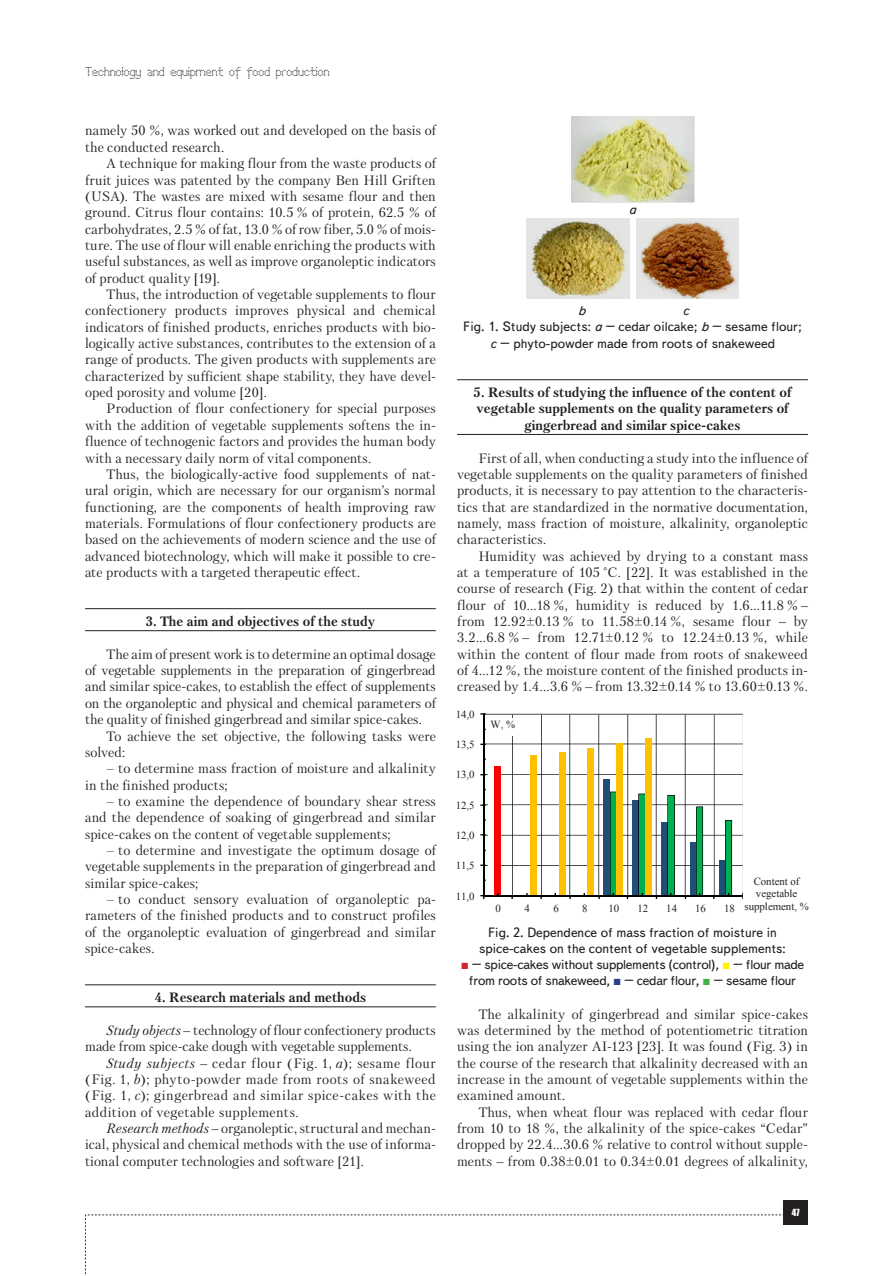
<style>
.page{position:relative;width:893px;height:1276px;background:#fff}
.page>*{position:absolute;margin:0;border:0;box-sizing:border-box;transform-origin:0 0}
.Text__англ{font:13.5px/16.4px "Petersburg C";letter-spacing:.005em;color:#231f20;text-align:justify}
.Punkt{font:700 13.5px/16.4px "Petersburg C";color:#231f20;text-align:center}
.Подпись_рисунка{font:13.5px/16.2px "Text Book C";color:#231f20;text-align:center}
.Подпись_рисунка-2{font:13.5px/16.2px "Text Book C";letter-spacing:-.02em;color:#231f20;text-align:center}
.Подпись_рисунка-3{font:italic 13.5px "Text Book C";color:#231f20}
.t1{font:12px "Perfo";letter-spacing:.015em;color:#231f20}
.t2{font:10.8px/12.6px "Times New Roman";color:#231f20;text-align:center}
.t3{font:9px "Impact";color:#fff}
.s1{font-style:italic}
.s2{font-family:"Times New Roman"}
.s3{font-family:"Times New Roman";color:#d1232a}
.s4{font-family:"Times New Roman";color:#fff101}
.s5{font-family:"Times New Roman";color:#253f8e}
.s6{font-family:"Times New Roman";color:#40ae49}
</style>
<div class="page">
<svg style="left:85px;top:1214px;width:699px;height:62px"></svg>
<div style="left:784px;top:1200px;width:24px;height:24px;background:#231f20"></div>
<hr style="left:85px;top:608px;width:351px;height:1px;background:#231f20">
<hr style="left:85px;top:630px;width:351px;height:1px;background:#231f20">
<hr style="left:85px;top:984px;width:351px;height:1px;background:#231f20">
<hr style="left:85px;top:1006px;width:351px;height:1px;background:#231f20">
<hr style="left:457px;top:379px;width:351px;height:1px;background:#231f20">
<hr style="left:457px;top:434px;width:351px;height:1px;background:#231f20">
<img style="left:572px;top:116px;width:123px;height:86px">
<img style="left:526px;top:218px;width:103px;height:81px">
<img style="left:637px;top:218px;width:102px;height:81px">
<svg style="left:484px;top:714px;width:259px;height:75px"></svg>
<div style="left:488px;top:766px;width:7px;height:129px;background:#fff"></div>
<div style="left:604px;top:779px;width:6px;height:116px;background:#1f4e79"></div>
<div style="left:495px;top:766px;width:6px;height:129px;background:#f00"></div>
<div style="left:530px;top:755px;width:6px;height:140px;background:#ffc000"></div>
<div style="left:559px;top:752px;width:6px;height:143px;background:#ffc000"></div>
<div style="left:588px;top:748px;width:6px;height:147px;background:#ffc000"></div>
<div style="left:617px;top:743px;width:6px;height:152px;background:#ffc000"></div>
<div style="left:645px;top:738px;width:7px;height:157px;background:#ffc000"></div>
<hr style="left:483px;top:714px;width:1px;height:181px;background:#000">
<svg style="left:480px;top:789px;width:263px;height:110px"></svg>
<div style="left:491px;top:718px;width:38px;height:17px;background:#fff"></div>
<p class="t1" style="left:85px;top:65px;width:246px">Technology and equipment of food production</p>
<p class="Text__англ" style="left:85px;top:122px;width:352px">namely 50 %, was worked out and developed on the basis of the conducted research.</p>
<p class="Text__англ" style="left:85px;top:155px;width:352px;text-indent:21px">A technique for making flour from the waste products of fruit juices was patented by the company Ben Hill Griften (USA). The wastes are mixed with sesame flour and then ground. Citrus flour contains: 10.5 % of protein, 62.5 % of carbohydrates, 2.5 % of fat, 13.0 % of row fiber, 5.0 % of mois&shy;ture. The use of flour will enable enriching the products with useful substances, as well as improve organoleptic indicators of product quality [19].</p>
<p class="Text__англ" style="left:85px;top:286px;width:352px;text-indent:21px">Thus, the introduction of vegetable supplements to flour confectionery products improves physical and chemical indicators of finished products, enriches products with bio&shy;logically active substances, contributes to the extension of a range of products. The given products with supplements are characterized by sufficient shape stability, they have devel&shy;oped porosity and volume [20].</p>
<p class="Text__англ" style="left:85px;top:400px;width:352px;text-indent:21px">Production of flour confectionery for special purposes with the addition of vegetable supplements softens the in&shy;fluence of technogenic factors and provides the human body with a necessary daily norm of vital components.</p>
<p class="Text__англ" style="left:85px;top:466px;width:352px;text-indent:21px">Thus, the biologically-active food supplements of nat&shy;ural origin, which are necessary for our organism’s normal functioning, are the components of health improving raw materials. Formulations of flour confectionery products are based on the achievements of modern science and the use of advanced biotechnology, which will make it possible to cre&shy;ate products with a targeted therapeutic effect.</p>
<p class="Punkt" style="left:146px;top:613px;width:231px">3. The aim and objectives of the study</p>
<p class="Text__англ" style="left:85px;top:646px;width:352px;text-indent:21px">The aim of present work is to determine an optimal dosage of vegetable supplements in the preparation of gingerbread and similar spice-cakes, to establish the effect of supplements on the organoleptic and physical and chemical parameters of the quality of finished gingerbread and similar spice-cakes.</p>
<p class="Text__англ" style="left:85px;top:727px;width:352px;text-indent:21px">To achieve the set objective, the following tasks were solved:</p>
<p class="Text__англ" style="left:85px;top:760px;width:352px;text-indent:21px">– to determine mass fraction of moisture and alkalinity in the finished products;</p>
<p class="Text__англ" style="left:85px;top:793px;width:352px;text-indent:21px">– to examine the dependence of boundary shear stress and the dependence of soaking of gingerbread and similar spice-cakes on the content of vegetable supplements;</p>
<p class="Text__англ" style="left:85px;top:842px;width:352px;text-indent:21px">– to determine and investigate the optimum dosage of vegetable supplements in the preparation of gingerbread and similar spice-cakes;</p>
<p class="Text__англ" style="left:85px;top:891px;width:352px;text-indent:21px">– to conduct sensory evaluation of organoleptic pa&shy;rameters of the finished products and to construct profiles of the organoleptic evaluation of gingerbread and similar spice-cakes.</p>
<p class="Punkt" style="left:155px;top:989px;width:213px">4. Research materials and methods</p>
<p class="Text__англ" style="left:85px;top:1022px;width:352px;text-indent:21px"><span class="s1">Study objects</span> <span class="s2">‒</span> technology of flour confectionery products made from spice-cake dough with vegetable supplements.</p>
<p class="Text__англ" style="left:85px;top:1054px;width:352px;text-indent:21px"><span class="s1">Study subjects</span> <span class="s2">‒</span> cedar flour (Fig. 1, <span class="s1">a</span>); sesame flour (Fig. 1, <span class="s1">b</span>); phyto-powder made from roots of snakeweed (Fig. 1, <span class="s1">c</span>); gingerbread and similar spice-cakes with the addition of vegetable supplements.</p>
<p class="Text__англ" style="left:85px;top:1120px;width:352px;text-indent:21px"><span class="s1">Research methods</span> <span class="s2">‒</span> organoleptic, structural and mechan&shy;ical, physical and chemical methods with the use of informa&shy;tional computer technologies and software [21].</p>
<p class="Подпись_рисунка-3" style="left:629px;top:202px;width:9px">а</p>
<p class="Подпись_рисунка-3" style="left:578px;top:303px;width:9px">b</p>
<p class="Подпись_рисунка-3" style="left:682px;top:303px;width:8px">c</p>
<p class="Подпись_рисунка" style="left:463px;top:319px;width:340px">Fig. 1. Study subjects: <span class="s1">а</span> – cedar oilcake; <span class="s1">b</span> – sesame flour; <span class="s1">c</span> – phyto-powder made from roots of snakeweed</p>
<p class="Punkt" style="left:474px;top:384px;width:319px">5. Results of studying the influence of the content of vegetable supplements on the quality parameters of gingerbread and similar spice-cakes</p>
<p class="Text__англ" style="left:457px;top:449px;width:352px;text-indent:21px">First of all, when conducting a study into the influence of vegetable supplements on the quality parameters of finished products, it is necessary to pay attention to the characteris&shy;tics that are standardized in the normative documentation, namely, mass fraction of moisture, alkalinity, organoleptic characteristics.</p>
<p class="Text__англ" style="left:457px;top:547px;width:352px;text-indent:21px">Humidity was achieved by drying to a constant mass at a temperature of 105 °C. [22]. It was established in the course of research (Fig. 2) that within the content of cedar flour of 10...18 %, humidity is reduced by 1.6...11.8 % <span class="s2">‒ </span>from 12.92±0.13 % to 11.58±0.14 %, sesame flour <span class="s2">‒</span> by 3.2...6.8 % <span class="s2">‒</span> from 12.71±0.12 % to 12.24±0.13 %, while within the content of flour made from roots of snakeweed of 4...12 %, the moisture content of the finished products in&shy;creased by 1.4...3.6 % <span class="s2">‒</span> from 13.32±0.14 % to 13.60±0.13 %.</p>
<p class="t2" style="left:456px;top:707px;width:20px">14,0</p>
<p class="t2" style="left:456px;top:738px;width:20px">13,5</p>
<p class="t2" style="left:456px;top:768px;width:20px">13,0</p>
<p class="t2" style="left:456px;top:798px;width:20px">12,5</p>
<p class="t2" style="left:456px;top:829px;width:20px">12,0</p>
<p class="t2" style="left:456px;top:859px;width:20px">11,5</p>
<p class="t2" style="left:456px;top:889px;width:20px">11,0</p>
<p class="t2" style="left:491px;top:718px;width:26px">W, %</p>
<p class="t2" style="left:496px;top:902px;width:7px">0</p>
<p class="t2" style="left:524px;top:902px;width:7px">4</p>
<p class="t2" style="left:553px;top:902px;width:7px">6</p>
<p class="t2" style="left:582px;top:902px;width:7px">8</p>
<p class="t2" style="left:608px;top:902px;width:12px">10</p>
<p class="t2" style="left:637px;top:902px;width:12px">12</p>
<p class="t2" style="left:666px;top:902px;width:12px">14</p>
<p class="t2" style="left:695px;top:902px;width:12px">16</p>
<p class="t2" style="left:724px;top:902px;width:12px">18</p>
<p class="t2" style="left:744px;top:874px;width:66px">Content of vegetable supplement, %</p>
<p class="Подпись_рисунка" style="left:479px;top:924px;width:308px">Fig. 2. Dependence of mass fraction of moisture in spice-cakes on the content of vegetable supplements:</p>
<p class="Подпись_рисунка-2" style="left:461px;top:956px;width:345px"><span class="s3">■</span> – spice-cakes without supplements (control), <span class="s4">■</span> – flour made from roots of snakeweed, <span class="s5">■</span> – cedar flour, <span class="s6">■</span> – sesame flour</p>
<p class="Text__англ" style="left:457px;top:1005px;width:352px;text-indent:21px">The alkalinity of gingerbread and similar spice-cakes was determined by the method of potentiometric titration using the ion analyzer AI-123 [23]. It was found (Fig. 3) in the course of the research that alkalinity decreased with an increase in the amount of vegetable supplements within the examined amount.</p>
<p class="Text__англ" style="left:457px;top:1103px;width:352px;text-indent:21px">Thus, when wheat flour was replaced with cedar flour from 10 to 18 %, the alkalinity of the spice-cakes “Cedar” dropped by 22.4...30.6 % relative to control without supple&shy;ments <span class="s2">‒</span> from 0.38±0.01 to 0.34±0.01 degrees of alkalinity,</p>
<p class="t3" style="left:792px;top:1205px;width:9px">47</p>
</div>
